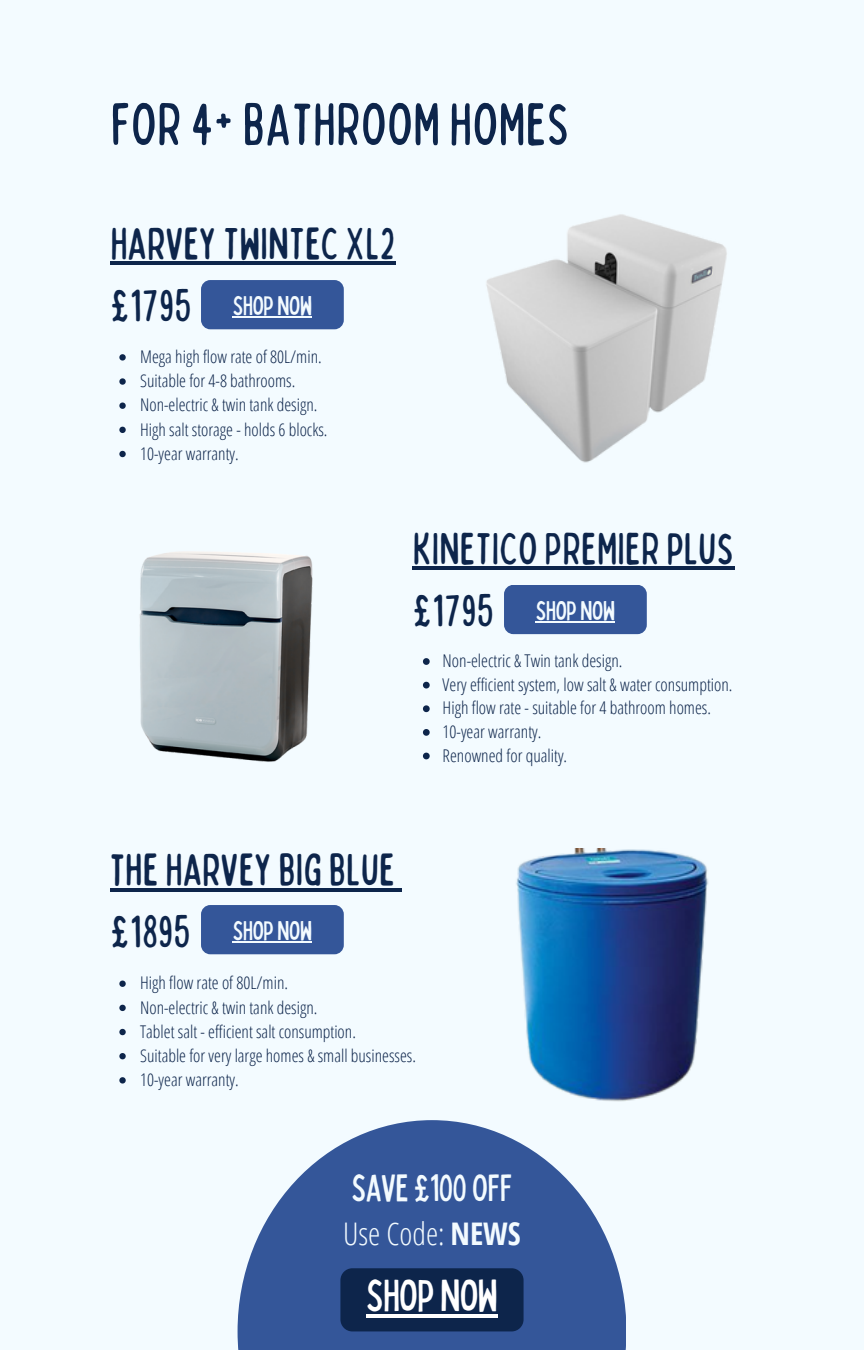
<style>
.page{position:relative;width:864px;height:1350px;background:#f3fbff}
.page>*{position:absolute;margin:0;border:0;box-sizing:border-box;transform-origin:0 0}
.t1{font:condensed 59.62px "Bobby Jones Soft";color:#0d254b}
.t2{font:condensed 45.23px "Bobby Jones Soft";color:#0d254b}
.t3{font:condensed 45px "Bobby Jones Soft";color:#0d254b}
.t4{font:condensed 44.77px "Bobby Jones";color:#fff}
.t5{font:condensed 38.02px "Bobby Jones";color:#f3fbff}
.t6{font:300 31.28px "Open Sans Condensed";color:#f3fbff}
.t7{font:condensed 27px "Bobby Jones";color:#f3fbff}
.t8{font:300 17.55px "Open Sans Condensed";color:#0d254b}
.s1{font-weight:700}
</style>
<div class="page">
<img style="left:486px;top:214px;width:241px;height:249px">
<img style="left:139px;top:551px;width:174px;height:211px">
<svg style="left:238px;top:1120px;width:388px;height:230px;fill:#345699"></svg>
<img style="left:516px;top:848px;width:193px;height:254px">
<div style="left:340px;top:1268px;width:184px;height:63px;background:#0d254b;border-radius:12px"></div>
<svg style="left:119px;top:354px;width:7px;height:7px"></svg>
<svg style="left:119px;top:378px;width:7px;height:7px"></svg>
<svg style="left:119px;top:403px;width:7px;height:6px"></svg>
<svg style="left:119px;top:427px;width:7px;height:6px"></svg>
<svg style="left:119px;top:451px;width:7px;height:6px"></svg>
<hr style="left:110px;top:261px;width:286px;height:4px;background:#0d254b">
<svg style="left:423px;top:658px;width:7px;height:7px"></svg>
<svg style="left:423px;top:682px;width:7px;height:7px"></svg>
<svg style="left:423px;top:705px;width:7px;height:7px"></svg>
<svg style="left:423px;top:729px;width:7px;height:7px"></svg>
<svg style="left:423px;top:753px;width:7px;height:6px"></svg>
<hr style="left:413px;top:566px;width:322px;height:3px;background:#0d254b">
<svg style="left:119px;top:981px;width:7px;height:6px"></svg>
<svg style="left:119px;top:1005px;width:7px;height:6px"></svg>
<svg style="left:119px;top:1029px;width:7px;height:6px"></svg>
<svg style="left:119px;top:1053px;width:7px;height:6px"></svg>
<svg style="left:119px;top:1077px;width:7px;height:7px"></svg>
<hr style="left:110px;top:888px;width:285px;height:4px;background:#0d254b">
<svg style="left:395px;top:888px;width:7px;height:4px"></svg>
<hr style="left:366px;top:1314px;width:132px;height:4px;background:#fff">
<div style="left:201px;top:280px;width:143px;height:49px;background:#345699;border-radius:9px"></div>
<hr style="left:233px;top:316px;width:79px;height:2px;background:#f3fbff">
<div style="left:504px;top:585px;width:143px;height:49px;background:#345699;border-radius:9px"></div>
<hr style="left:536px;top:621px;width:79px;height:2px;background:#f3fbff">
<div style="left:201px;top:905px;width:143px;height:49px;background:#345699;border-radius:9px"></div>
<hr style="left:233px;top:941px;width:79px;height:2px;background:#f3fbff">
<p class="t1" style="left:110px;top:86px;width:462px">FOR 4+BATHROOM HOMES</p>
<p class="t2" style="left:110px;top:215px;width:287px">HARVEYTWINTEC XL2</p>
<p class="t3" style="left:110px;top:277px;width:83px">£1795</p>
<p class="t7" style="left:233px;top:288px;width:81px">SHOP NOW</p>
<p class="t8" style="left:140px;top:344px;width:183px">Mega high flow rate of 80L/min.</p>
<p class="t8" style="left:140px;top:369px;width:157px">Suitable for 4-8 bathrooms.</p>
<p class="t8" style="left:140px;top:393px;width:179px">Non-electric &amp; twin tank design.</p>
<p class="t8" style="left:140px;top:417px;width:189px">High salt storage - holds 6 blocks.</p>
<p class="t8" style="left:140px;top:441px;width:100px">10-year warranty.</p>
<p class="t3" style="left:413px;top:520px;width:324px">KINETICO PREMIER PLUS</p>
<p class="t3" style="left:413px;top:581px;width:83px">£1795</p>
<p class="t7" style="left:536px;top:593px;width:81px">SHOP NOW</p>
<p class="t8" style="left:443px;top:648px;width:181px">Non-electric &amp; Twin tank design.</p>
<p class="t8" style="left:443px;top:672px;width:291px">Very efficient system, low salt &amp; water consumption.</p>
<p class="t8" style="left:443px;top:696px;width:270px">High flow rate - suitable for 4 bathroom homes.</p>
<p class="t8" style="left:443px;top:719px;width:100px">10-year warranty.</p>
<p class="t8" style="left:443px;top:743px;width:126px">Renowned for quality.</p>
<p class="t2" style="left:110px;top:841px;width:286px">THEHARVEYBIG BLUE</p>
<p class="t3" style="left:110px;top:903px;width:82px">£1895</p>
<p class="t7" style="left:233px;top:913px;width:81px">SHOP NOW</p>
<p class="t8" style="left:140px;top:971px;width:149px">High flow rate of 80L/min.</p>
<p class="t8" style="left:140px;top:995px;width:179px">Non-electric &amp; twin tank design.</p>
<p class="t8" style="left:140px;top:1019px;width:217px">Tablet salt - efficient salt consumption.</p>
<p class="t8" style="left:140px;top:1043px;width:277px">Suitable for very large homes &amp; small businesses.</p>
<p class="t8" style="left:140px;top:1067px;width:100px">10-year warranty.</p>
<p class="t5" style="left:352px;top:1163px;width:162px">SAVE £100 OFF</p>
<p class="t6" style="left:343px;top:1212px;width:179px">Use Code: <span class="s1">NEWS</span></p>
<p class="t4" style="left:366px;top:1267px;width:133px">SHOP NOW</p>
</div>
